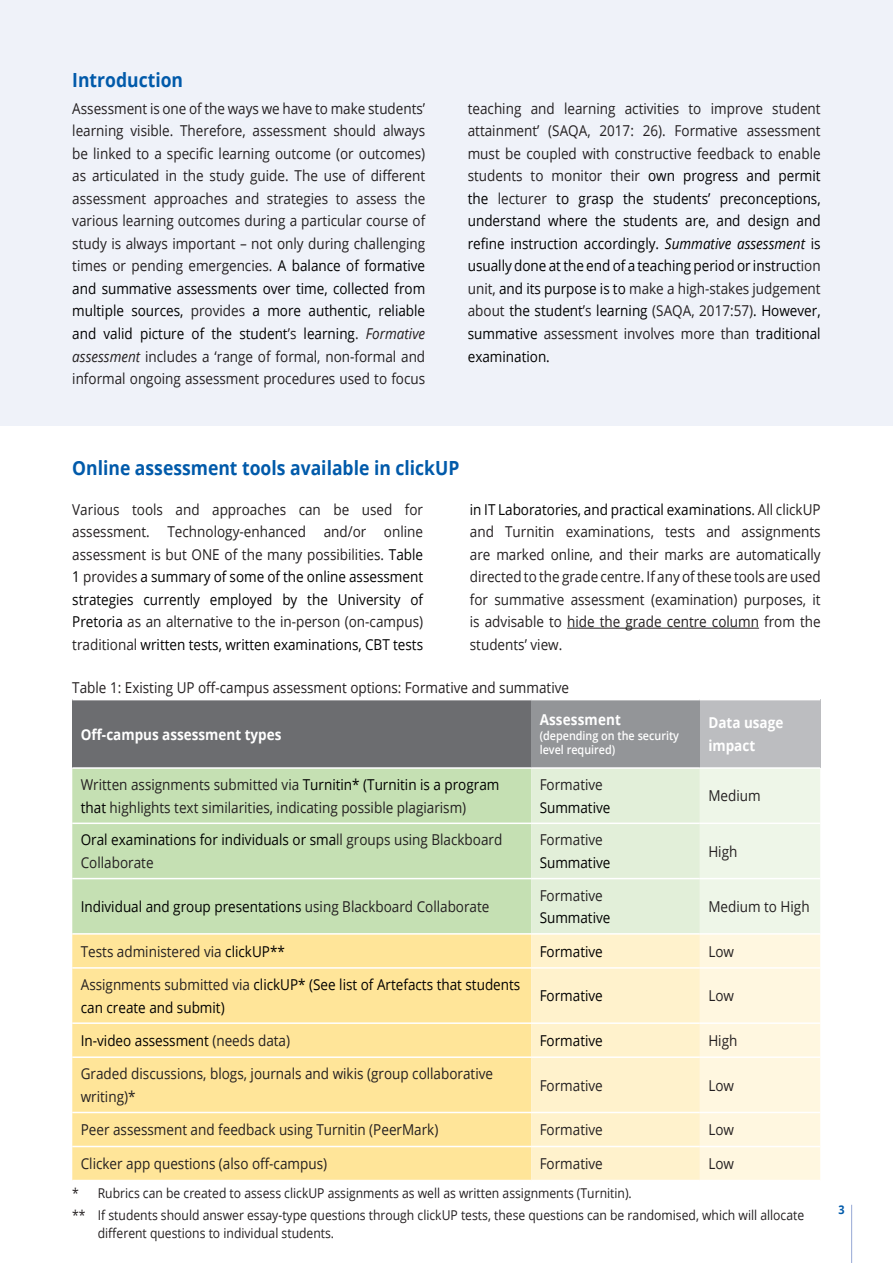
<style>
.page{position:relative;width:893px;height:1263px;background:#fff}
.page>*{position:absolute;margin:0;border:0;box-sizing:border-box;transform-origin:0 0}
.blue_main_headings{font:700 19.5px "Open Sans";color:#015aaa;scale:.9 1}
.t1{font:15px/22.5px "Open Sans";color:#231f20;text-align:justify;scale:.9 1}
.t2{font:15px/22.5px "Open Sans";color:#000;scale:.9 1}
.t3{font:700 15px/22.5px "Open Sans";color:#fff;scale:.9 1}
.t4{font:13.5px/18px "Open Sans";color:#231f20;scale:.9 1}
.t5{font:600 12px/14.4px "Open Sans";color:#fff;scale:.9 1}
.t6{font:700 12px "Open Sans";color:#015aaa;scale:.9 1}
.s1{color:#000}
.s2{font-style:italic}
.s3{color:#231f20}
</style>
<div class="page">
<hr style="left:851px;top:1205px;width:1px;height:58px;background:#97a8d5">
<div style="left:0;top:0;width:893px;height:426px;background:#eff2f9"></div>
<hr style="left:567px;top:628px;width:192px;height:1px;background:#231f20">
<div style="left:72px;top:700px;width:459px;height:68px;background:#6c6d70"></div>
<div style="left:531px;top:700px;width:169px;height:68px;background:#939598"></div>
<div style="left:700px;top:700px;width:120px;height:68px;background:#bcbdc0"></div>
<div style="left:72px;top:769px;width:459px;height:164px;background:#c5e0b3"></div>
<svg style="left:72px;top:935px;width:459px;height:245px;background:#ffe59b"></svg>
<svg style="left:531px;top:769px;width:289px;height:411px;background:#f5f3d8"></svg>
<hr style="left:72px;top:767px;width:459px;height:2px;background:#fff">
<hr style="left:531px;top:767px;width:169px;height:2px;background:#fff">
<hr style="left:700px;top:767px;width:120px;height:2px;background:#fff">
<hr style="left:72px;top:822px;width:459px;height:2px;background:#fff">
<hr style="left:531px;top:822px;width:169px;height:2px;background:#fff">
<hr style="left:700px;top:822px;width:120px;height:2px;background:#fff">
<hr style="left:72px;top:878px;width:459px;height:1px;background:#fff">
<hr style="left:531px;top:878px;width:169px;height:1px;background:#fff">
<hr style="left:700px;top:878px;width:120px;height:1px;background:#fff">
<hr style="left:531px;top:933px;width:169px;height:2px;background:#fff">
<hr style="left:700px;top:933px;width:120px;height:2px;background:#fff">
<hr style="left:72px;top:967px;width:459px;height:2px;background:#fff">
<hr style="left:531px;top:967px;width:169px;height:2px;background:#fff">
<hr style="left:700px;top:967px;width:120px;height:2px;background:#fff">
<hr style="left:72px;top:1022px;width:459px;height:2px;background:#fff">
<hr style="left:531px;top:1022px;width:169px;height:2px;background:#fff">
<hr style="left:700px;top:1022px;width:120px;height:2px;background:#fff">
<hr style="left:72px;top:1056px;width:459px;height:2px;background:#fff">
<hr style="left:531px;top:1056px;width:169px;height:2px;background:#fff">
<hr style="left:700px;top:1056px;width:120px;height:2px;background:#fff">
<hr style="left:72px;top:1112px;width:459px;height:1px;background:#fff">
<hr style="left:531px;top:1112px;width:169px;height:1px;background:#fff">
<hr style="left:700px;top:1112px;width:120px;height:1px;background:#fff">
<hr style="left:72px;top:1146px;width:459px;height:1px;background:#fff">
<hr style="left:531px;top:1146px;width:169px;height:1px;background:#fff">
<hr style="left:700px;top:1146px;width:120px;height:1px;background:#fff">
<p class="blue_main_headings" style="left:72px;top:66px;width:125px">Introduction</p>
<p class="t1" style="left:72px;top:97px;width:394px">Assessment is one of the ways we have to make students’ learning visible. Therefore, assessment should always be linked to a specific learning outcome (or outcomes) as articulated in the study guide. The use of different assessment approaches and strategies to assess the various learning outcomes during a particular course of study is always important – not only during challenging times or pending emergencies. <span class="s1">A balance of formative and summative assessments over time, collected from multiple sources,</span> provides <span class="s1">a more authentic, reliable and valid picture of the student</span>’s <span class="s1">learning</span>. <span class="s2">Formative assessment</span> includes a ‘range of formal, non-formal and informal ongoing assessment procedures used to focus</p>
<p class="t2" style="left:468px;top:97px;width:394px;text-align:justify"><span class="s3">teaching and learning activities to improve student attainment’ (SAQA, 2017: 26). Formative assessment must be coupled with constructive feedback to enable students to monitor their</span> own progress and permit the <span class="s3">lecturer</span> to grasp the students’ preconceptions, understand where the students are, and design and refine instruction accordingly. <span class="s2">Summative assessment</span> is usually done at the end of a teaching period or instruc<span class="s3">tion unit,</span> and its purpose is to <span class="s3">make a high-stakes judgement about</span> the student<span class="s3">’s</span> learning <span class="s3">(SAQA, 2017:57)</span>. However, summative <span class="s3">assessment involves more than</span> traditional examination.</p>
<p class="blue_main_headings" style="left:72px;top:454px;width:432px">Online assessment tools available in clickUP</p>
<p class="t1" style="left:72px;top:497px;width:391px">Various tools and approaches can be used for assessment. Technology-enhanced and/or online assessment is but ONE of the many possibilities. <span class="s1">Table 1</span> provides <span class="s1">a summary of some of the online assessment strategies currently employed by the University of Pretoria</span> as an alternative to the in-person (on-campus) traditional <span class="s1">written tests, written examinations, CBT tests</span></p>
<p class="t1" style="left:470px;top:497px;width:391px"><span class="s1">in IT Laboratories, and practical examinations</span>. All clickUP and Turnitin examinations, tests and assignments are marked online, and their marks are automatically directed to the grade centre. If any of these tools are used for summative assessment (examination) purposes, it is advisable to hide the grade centre column from the students’ view.</p>
<p class="t1" style="left:72px;top:676px;width:553px">Table 1: Existing UP off-campus assessment options: Formative and summative</p>
<p class="t3" style="left:81px;top:722px;width:225px">Off-campus assessment types</p>
<p class="t3" style="left:540px;top:708px;width:92px">Assessment</p>
<p class="t5" style="left:540px;top:728px;width:156px">(depending on the security level required)</p>
<p class="t3" style="left:708px;top:711px;width:85px">Data usage impact</p>
<p class="t1" style="left:81px;top:773px;width:467px">Written assignments submitted via <span class="s1">Turnitin* (Turnitin is a program that</span> highlights text similarities, indicating possible plagiarism)</p>
<p class="t1" style="left:540px;top:773px;width:72px">Formative</p>
<p class="t2" style="left:540px;top:795px;width:80px">Summative</p>
<p class="t2" style="left:81px;top:828px;width:470px">Oral examinations for individuals or sma<span class="s3">ll groups using Blackboard<br>Collaborate</span></p>
<p class="t1" style="left:540px;top:828px;width:72px">Formative</p>
<p class="t2" style="left:540px;top:851px;width:80px">Summative</p>
<p class="t2" style="left:81px;top:895px;width:456px">Individual and group presentations <span class="s3">using Blackboard Collaborate</span></p>
<p class="t1" style="left:540px;top:884px;width:72px">Formative</p>
<p class="t2" style="left:540px;top:906px;width:80px">Summative</p>
<p class="t1" style="left:708px;top:784px;width:60px">Medium</p>
<p class="t1" style="left:708px;top:840px;width:34px">High</p>
<p class="t1" style="left:708px;top:895px;width:114px">Medium to High</p>
<p class="t1" style="left:81px;top:939px;width:228px">Tests administered via <span class="s1">clickUP**</span></p>
<p class="t2" style="left:540px;top:939px;width:72px">Formative</p>
<p class="t1" style="left:708px;top:939px;width:30px">Low</p>
<p class="t2" style="left:81px;top:973px;width:490px"><span class="s3">Assignments submitted via</span> clickUP* (See list of Artefacts that students can create and submit)</p>
<p class="t2" style="left:540px;top:984px;width:72px">Formative</p>
<p class="t1" style="left:708px;top:984px;width:30px">Low</p>
<p class="t2" style="left:81px;top:1029px;width:234px">In-video assessment <span class="s3">(needs data)</span></p>
<p class="t2" style="left:540px;top:1029px;width:72px">Formative</p>
<p class="t1" style="left:708px;top:1029px;width:34px">High</p>
<p class="t1" style="left:81px;top:1062px;width:460px">Graded discussions, blogs, journals and wikis (group collaborative writing)*</p>
<p class="t1" style="left:540px;top:1073px;width:72px">Formative</p>
<p class="t1" style="left:708px;top:1073px;width:30px">Low</p>
<p class="t1" style="left:81px;top:1118px;width:399px">Peer assessment and feedback using Turnitin (PeerMark)</p>
<p class="t1" style="left:540px;top:1118px;width:72px">Formative</p>
<p class="t1" style="left:708px;top:1118px;width:30px">Low</p>
<p class="t1" style="left:81px;top:1152px;width:275px">Clicker app questions (also off-campus)</p>
<p class="t1" style="left:540px;top:1152px;width:72px">Formative</p>
<p class="t1" style="left:708px;top:1152px;width:30px">Low</p>
<p class="t4" style="left:72px;top:1183px;width:623px">* Rubrics can be created to assess clickUP assignments as well as written assignments (Turnitin).</p>
<p class="t4" style="left:98px;top:1206px;width:786px;text-indent:-26px">** If students should answer essay-type questions through clickUP tests, these questions can be randomised, which will allocate different questions to individual students.</p>
<p class="t6" style="left:838px;top:1201px;width:8px">3</p>
</div>
